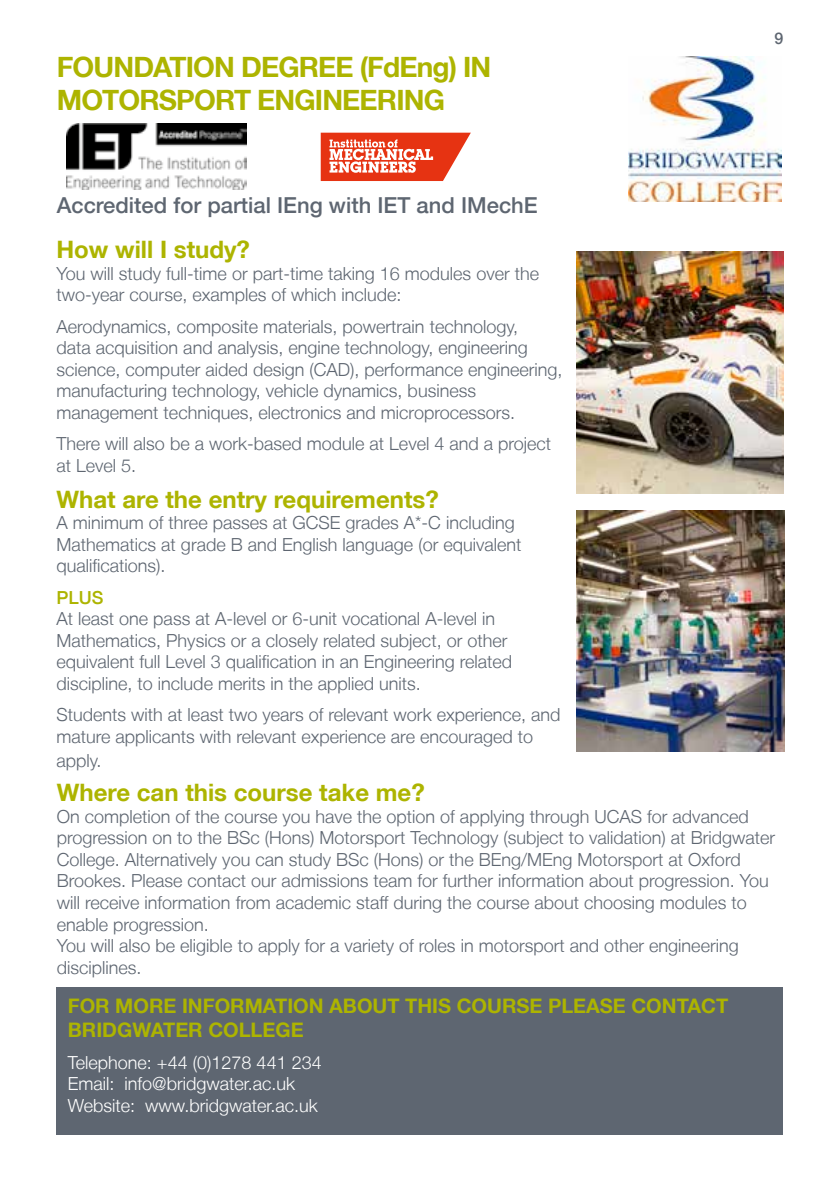
<style>
.page{position:relative;width:840px;height:1191px;background:#fff}
.page>*{position:absolute;margin:0;border:0;box-sizing:border-box;transform-origin:0 0}
.t1{font:700 28px/33.6px "Helvetica Neue LT";letter-spacing:-.03em;color:#adb400}
.t2{font:700 24px "Helvetica Neue LT";color:#adb400}
.t3{font:500 22px "Helvetica Neue LT";color:#5e6671}
.t4{font:700 20px/24px "Helvetica Neue LT";color:#adb400}
.t5{font:300 18px/21.6px "Helvetica Neue LT";color:#5e6671}
.t6{font:300 18px/21.6px "Helvetica Neue LT";color:#fff}
.t7{font:500 18px "Helvetica Neue LT";color:#adb400}
.t8{font:500 16px "Helvetica Neue LT";color:#5e6671}
</style>
<div class="page">
<img style="left:628px;top:57px;width:153px;height:145px">
<img style="left:66px;top:124px;width:180px;height:66px">
<svg style="left:320px;top:133px;width:150px;height:48px"></svg>
<div style="left:56px;top:987px;width:726px;height:147px;background:#5e6671"></div>
<img style="left:576px;top:252px;width:206px;height:241px">
<img style="left:576px;top:510px;width:207px;height:241px">
<h1 class="t1" style="left:57px;top:49px;width:436px">FOUNDATION DEGREE (FdEng) IN<br>MOTORSPORT ENGINEERING</h1>
<p class="t3" style="left:57px;top:192px;width:482px">Accredited for partial IEng with IET and IMechE</p>
<h2 class="t2" style="left:56px;top:235px;width:195px">How will I study?</h2>
<p class="t5" style="left:56px;top:262px;width:484px">You will study full-time or part-time taking 16 modules over the two-year course, examples of which include:</p>
<p class="t5" style="left:56px;top:315px;width:507px">Aerodynamics, composite materials, powertrain technology,<br>data acquisition and analysis, engine technology, engineering science, computer aided design (CAD), performance engineering, manufacturing technology, vehicle dynamics, business management techniques, electronics and microprocessors.</p>
<p class="t5" style="left:56px;top:433px;width:496px">There will also be a work-based module at Level 4 and a project at Level 5.</p>
<h2 class="t2" style="left:56px;top:484px;width:383px">What are the entry requirements?</h2>
<p class="t5" style="left:56px;top:511px;width:466px">A minimum of three passes at GCSE grades A*-C including<br>Mathematics at grade B and English language (or equivalent qualifications).</p>
<p class="t7" style="left:56px;top:586px;width:48px">PLUS</p>
<p class="t5" style="left:56px;top:607px;width:457px">At least one pass at A-level or 6-unit vocational A-level in Mathematics, Physics or a closely related subject, or other equivalent full Level 3 qualification in an Engineering related discipline, to include merits in the applied units.</p>
<p class="t5" style="left:56px;top:703px;width:505px">Students with at least two years of relevant work experience, and mature applicants with relevant experience are encouraged to</p>
<p class="t5" style="left:56px;top:749px;width:47px">apply.</p>
<p class="t8" style="left:773px;top:29px;width:10px">9</p>
<h2 class="t2" style="left:57px;top:777px;width:369px">Where can this course take me?</h2>
<p class="t5" style="left:57px;top:805px;width:719px">On completion of the course you have the option of applying through UCAS for advanced progression on to the BSc (Hons) Motorsport Technology (subject to validation) at Bridgwater College. Alternatively you can study BSc (Hons) or the BEng/MEng Motorsport at Oxford Brookes. Please contact our admissions team for further information about progression. You will receive information from academic staff during the course about choosing modules to enable progression.<br>You will also be eligible to apply for a variety of roles in motorsport and other engineering disciplines.</p>
<p class="t4" style="left:68px;top:993px;width:661px">FOR MORE INFORMATION ABOUT THIS COURSE PLEASE CONTACT<br>BRIDGWATER COLLEGE</p>
<p class="t6" style="left:68px;top:1051px;width:255px">Telephone: +44 (0)1278 441 234<br>Email: info@bridgwater.ac.uk<br>Website: www.bridgwater.ac.uk</p>
</div>
